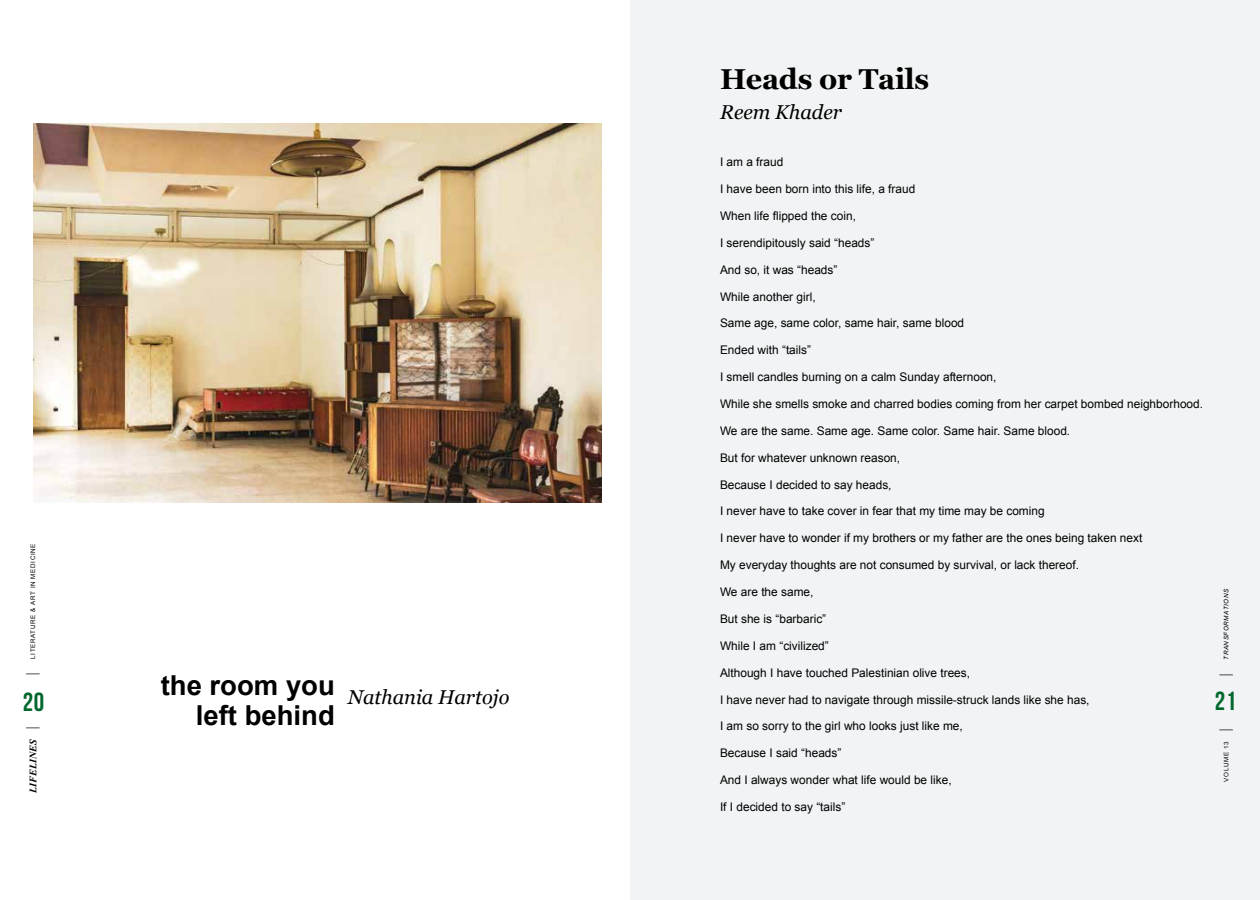
<style>
.page{position:relative;width:1260px;height:900px;background:#fff}
.page>*{position:absolute;margin:0;border:0;box-sizing:border-box;transform-origin:0 0}
.t1{font:700 28.75px "Georgia";letter-spacing:-.01em;color:#000}
.t2{font:700 27.5px/30px "Arial";color:#000;text-align:right}
.t3{font:700 26.25px "Bebas Neue";color:#00672d}
.t4{font:italic 20px "Georgia";color:#000}
.t5{font:italic 700 15px "Times New Roman";color:#000;scale:.67 1}
.t6{font:11.88px "Arial";color:#000}
.t7{font:italic 700 10px "Times New Roman";color:#000}
.t8{font:6.25px "Arial";letter-spacing:.1em;color:#000}
.t9{font:italic 6.25px "Arial";letter-spacing:.095em;color:#000}
.s1{font-size:15px}
</style>
<div class="page">
<div style="left:630px;top:0;width:630px;height:900px;background:#f1f3f4"></div>
<img style="left:34px;top:124px;width:568px;height:379px">
<p class="t8" style="left:29px;top:659px;width:117px;rotate:-90deg">LITERATURE &amp; ART IN MEDICINE</p>
<h3 class="t3" style="left:23px;top:688px;width:23px">20</h3>
<p class="t5" style="left:21px;top:675px;width:5px;rotate:-90deg">|</p>
<p class="t7" style="left:26px;top:793px;width:67px;rotate:-90deg">LIFELINES <span class="s1">|</span></p>
<h2 class="t2" style="left:161px;top:671px;width:176px">the room you left behind</h2>
<h3 class="t4" style="left:348px;top:682px;width:163px">Nathania Hartojo</h3>
<h1 class="t1" style="left:720px;top:58px;width:211px">Heads or Tails</h1>
<h3 class="t4" style="left:720px;top:97px;width:124px">Reem Khader</h3>
<p class="t6" style="left:720px;top:154px;width:65px">I am a fraud</p>
<p class="t6" style="left:720px;top:181px;width:197px">I have been born into this life, a fraud</p>
<p class="t6" style="left:720px;top:208px;width:137px">When life flipped the coin,</p>
<p class="t6" style="left:720px;top:235px;width:156px">I serendipitously said “heads”</p>
<p class="t6" style="left:720px;top:262px;width:119px">And so, it was “heads”</p>
<p class="t6" style="left:720px;top:289px;width:97px">While another girl,</p>
<p class="t6" style="left:720px;top:315px;width:246px">Same age, same color, same hair, same blood</p>
<p class="t6" style="left:720px;top:342px;width:93px">Ended with “tails”</p>
<p class="t6" style="left:720px;top:369px;width:278px">I smell candles burning on a calm Sunday afternoon,</p>
<p class="t6" style="left:720px;top:396px;width:485px">While she smells smoke and charred bodies coming from her carpet bombed neighborhood.</p>
<p class="t6" style="left:720px;top:423px;width:352px">We are the same. Same age. Same color. Same hair. Same blood.</p>
<p class="t6" style="left:720px;top:450px;width:182px">But for whatever unknown reason,</p>
<p class="t6" style="left:720px;top:477px;width:173px">Because I decided to say heads,</p>
<p class="t6" style="left:720px;top:504px;width:326px">I never have to take cover in fear that my time may be coming</p>
<p class="t6" style="left:720px;top:530px;width:424px">I never have to wonder if my brothers or my father are the ones being taken next</p>
<p class="t6" style="left:720px;top:557px;width:361px">My everyday thoughts are not consumed by survival, or lack thereof.</p>
<p class="t6" style="left:720px;top:584px;width:95px">We are the same,</p>
<p class="t6" style="left:720px;top:611px;width:108px">But she is “barbaric”</p>
<p class="t6" style="left:720px;top:638px;width:110px">While I am “civilized”</p>
<p class="t6" style="left:720px;top:665px;width:252px">Although I have touched Palestinian olive trees,</p>
<p class="t6" style="left:720px;top:692px;width:371px">I have never had to navigate through missile-struck lands like she has,</p>
<p class="t6" style="left:720px;top:719px;width:244px">I am so sorry to the girl who looks just like me,</p>
<p class="t6" style="left:720px;top:745px;width:123px">Because I said “heads”</p>
<p class="t6" style="left:720px;top:772px;width:233px">And I always wonder what life would be like,</p>
<p class="t6" style="left:720px;top:799px;width:127px">If I decided to say “tails”</p>
<p class="t9" style="left:1222px;top:660px;width:73px;rotate:-90deg">TRANSFORMATIONS</p>
<h3 class="t3" style="left:1215px;top:687px;width:23px">21</h3>
<p class="t5" style="left:1214px;top:676px;width:5px;rotate:-90deg">|</p>
<p class="t5" style="left:1214px;top:731px;width:5px;rotate:-90deg">|</p>
<p class="t8" style="left:1222px;top:782px;width:42px;rotate:-90deg">VOLUME 13</p>
</div>
